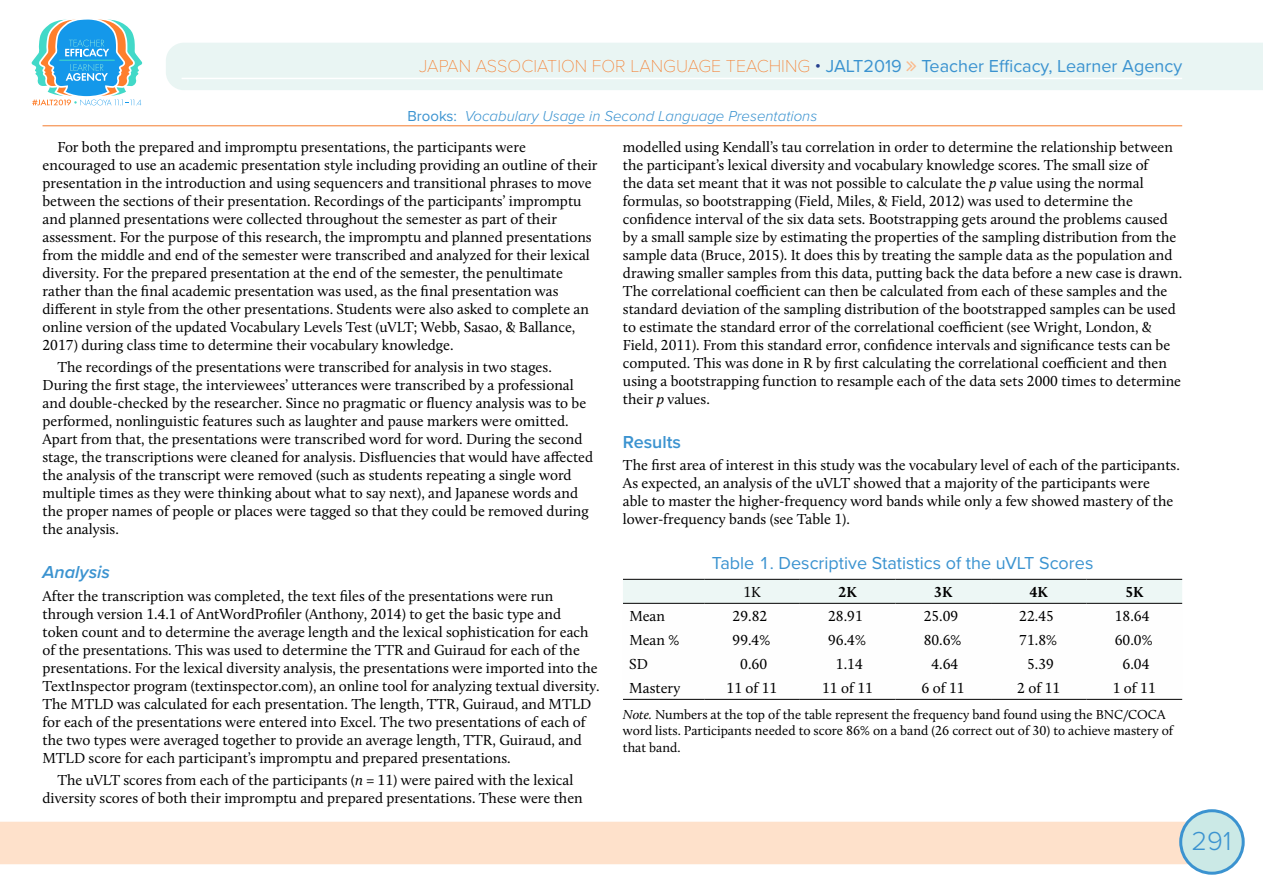
<style>
.page{position:relative;width:1263px;height:893px;background:#fff}
.page>*{position:absolute;margin:0;border:0;box-sizing:border-box;transform-origin:0 0}
.t1{font:300 27px "Proxima Nova";color:#3b93d0}
.t2{font:18px "Proxima Nova";color:#3b93d0}
.t3{font:italic 600 18px "Proxima Nova";color:#3b93d0}
.t4{font:600 18px "Proxima Nova";color:#3b93d0}
.t5{font:15px/18px "Calluna";color:#000}
.t6{font:italic 300 15px "Proxima Nova";color:#3b93d0}
.t7{font:700 15px "Calluna";color:#000}
.t8{font:13.5px/16.5px "Calluna";color:#000}
.s1{font-family:"Proxima Nova T";font-weight:100;color:#f57d2e}
.s2{font-weight:300;color:#25408f}
.s3{font-weight:400;font-style:normal}
.s4{font-style:italic}
</style>
<div class="page">
<div style="left:0;top:822px;width:1190px;height:42px;background:#fee1cb"></div>
<div style="left:1181px;top:811px;width:62px;height:62px;background:#cbe9e6;border-radius:50%"></div>
<div style="left:1179px;top:809px;width:66px;height:66px;border:3px solid #3b93d0;border-radius:50%"></div>
<svg style="left:31px;top:19px;width:112px;height:87px"></svg>
<div style="left:166px;top:43px;width:1097px;height:47px;background:#e9f5f3"></div>
<hr style="left:182px;top:78px;width:1000px;height:1px;background:#fff">
<hr style="left:43px;top:126px;width:1139px;height:1px;background:#f57d2e">
<div style="left:623px;top:580px;width:559px;height:23px;background:#edf7f5"></div>
<svg style="left:623px;top:698px;width:559px;height:1px"></svg>
<hr style="left:623px;top:579px;width:81px;height:1px;background:#000">
<hr style="left:704px;top:579px;width:96px;height:1px;background:#000">
<hr style="left:800px;top:579px;width:95px;height:1px;background:#000">
<hr style="left:895px;top:579px;width:96px;height:1px;background:#000">
<hr style="left:991px;top:579px;width:95px;height:1px;background:#000">
<hr style="left:1086px;top:579px;width:96px;height:1px;background:#000">
<hr style="left:623px;top:603px;width:81px;height:1px;background:#000">
<hr style="left:704px;top:603px;width:96px;height:1px;background:#000">
<hr style="left:800px;top:603px;width:95px;height:1px;background:#000">
<hr style="left:895px;top:603px;width:96px;height:1px;background:#000">
<hr style="left:991px;top:603px;width:95px;height:1px;background:#000">
<hr style="left:1086px;top:603px;width:96px;height:1px;background:#000">
<hr style="left:623px;top:699px;width:81px;height:1px;background:#000">
<hr style="left:704px;top:699px;width:96px;height:1px;background:#000">
<hr style="left:800px;top:699px;width:95px;height:1px;background:#000">
<hr style="left:895px;top:699px;width:96px;height:1px;background:#000">
<hr style="left:991px;top:699px;width:95px;height:1px;background:#000">
<hr style="left:1086px;top:699px;width:96px;height:1px;background:#000">
<svg style="left:907px;top:61px;width:9px;height:10px"></svg>
<p class="t2" style="left:419px;top:52px;width:764px"><span class="s1">JAPAN ASSOCIATION FOR LANGUAGE TEACHING</span> <span class="s2">•</span> JALT2019 Teacher Efficacy, Learner Agency</p>
<p class="t6" style="left:407px;top:105px;width:411px"><span class="s3">Brooks:</span> Vocabulary Usage in Second Language Presentations</p>
<p class="t5" style="left:43px;top:137px;width:556px;text-indent:15px">For both the prepared and impromptu presentations, the participants were encouraged to use an academic presentation style including providing an outline of their presentation in the introduction and using sequencers and transitional phrases to move between the sections of their presentation. Recordings of the participants’ impromptu and planned presentations were collected throughout the semester as part of their assessment. For the purpose of this research, the impromptu and planned presentations from the middle and end of the semester were transcribed and analyzed for their lexical diversity. For the prepared presentation at the end of the semester, the penultimate rather than the final academic presentation was used, as the final presentation was different in style from the other presentations. Students were also asked to complete an online version of the updated Vocabulary Levels Test (uVLT; Webb, Sasao, &amp; Ballance, 2017) during class time to determine their vocabulary knowledge.</p>
<p class="t5" style="left:43px;top:358px;width:552px;text-indent:15px">The recordings of the presentations were transcribed for analysis in two stages.<br>During the first stage, the interviewees’ utterances were transcribed by a professional and double-checked by the researcher. Since no pragmatic or fluency analysis was to be performed, nonlinguistic features such as laughter and pause markers were omitted.<br>Apart from that, the presentations were transcribed word for word. During the second stage, the transcriptions were cleaned for analysis. Disfluencies that would have affected the analysis of the transcript were removed (such as students repeating a single word multiple times as they were thinking about what to say next), and Japanese words and the proper names of people or places were tagged so that they could be removed during the analysis.</p>
<p class="t3" style="left:43px;top:559px;width:69px">Analysis</p>
<p class="t5" style="left:43px;top:586px;width:559px">After the transcription was completed, the text files of the presentations were run through version 1.4.1 of AntWordProfiler (Anthony, 2014) to get the basic type and token count and to determine the average length and the lexical sophistication for each of the presentations. This was used to determine the TTR and Guiraud for each of the presentations. For the lexical diversity analysis, the presentations were imported into the TextInspector program (textinspector.com), an online tool for analyzing textual diversity.<br>The MTLD was calculated for each presentation. The length, TTR, Guiraud, and MTLD for each of the presentations were entered into Excel. The two presentations of each of the two types were averaged together to provide an average length, TTR, Guiraud, and MTLD score for each participant’s impromptu and prepared presentations.</p>
<p class="t5" style="left:43px;top:771px;width:542px;text-align:center">The uVLT scores from each of the participants (<span class="s4">n</span> = 11) were paired with the lexical diversity scores of both their impromptu and prepared presentations. These were then</p>
<p class="t5" style="left:623px;top:137px;width:561px">modelled using Kendall’s tau correlation in order to determine the relationship between the participant’s lexical diversity and vocabulary knowledge scores. The small size of<br>the data set meant that it was not possible to calculate the <span class="s4">p</span> value using the normal formulas, so bootstrapping (Field, Miles, &amp; Field, 2012) was used to determine the confidence interval of the six data sets. Bootstrapping gets around the problems caused by a small sample size by estimating the properties of the sampling distribution from the sample data (Bruce, 2015). It does this by treating the sample data as the population and drawing smaller samples from this data, putting back the data before a new case is drawn.<br>The correlational coefficient can then be calculated from each of these samples and the standard deviation of the sampling distribution of the bootstrapped samples can be used to estimate the standard error of the correlational coefficient (see Wright, London, &amp; Field, 2011). From this standard error, confidence intervals and significance tests can be computed. This was done in R by first calculating the correlational coefficient and then using a bootstrapping function to resample each of the data sets 2000 times to determine their <span class="s4">p</span> values.</p>
<p class="t4" style="left:623px;top:429px;width:60px">Results</p>
<p class="t5" style="left:623px;top:456px;width:558px">The first area of interest in this study was the vocabulary level of each of the participants.<br>As expected, an analysis of the uVLT showed that a majority of the participants were<br>able to master the higher-frequency word bands while only a few showed mastery of the lower-frequency bands (see Table 1).</p>
<p class="t2" style="left:712px;top:549px;width:383px">Table 1. Descriptive Statistics of the uVLT Scores</p>
<p class="t5" style="left:743px;top:583px;width:19px">1K</p>
<p class="t7" style="left:839px;top:583px;width:20px">2K</p>
<p class="t7" style="left:934px;top:583px;width:20px">3K</p>
<p class="t7" style="left:1030px;top:583px;width:20px">4K</p>
<p class="t7" style="left:1125px;top:583px;width:20px">5K</p>
<p class="t5" style="left:629px;top:607px;width:37px">Mean</p>
<p class="t5" style="left:732px;top:607px;width:36px">29.82</p>
<p class="t5" style="left:828px;top:607px;width:36px">28.91</p>
<p class="t5" style="left:924px;top:607px;width:36px">25.09</p>
<p class="t5" style="left:1019px;top:607px;width:36px">22.45</p>
<p class="t5" style="left:1115px;top:607px;width:36px">18.64</p>
<p class="t5" style="left:629px;top:631px;width:51px">Mean %</p>
<p class="t5" style="left:732px;top:631px;width:39px">99.4%</p>
<p class="t5" style="left:828px;top:631px;width:39px">96.4%</p>
<p class="t5" style="left:924px;top:631px;width:39px">80.6%</p>
<p class="t5" style="left:1019px;top:631px;width:39px">71.8%</p>
<p class="t5" style="left:1115px;top:631px;width:39px">60.0%</p>
<p class="t5" style="left:629px;top:655px;width:20px">SD</p>
<p class="t5" style="left:740px;top:655px;width:28px">0.60</p>
<p class="t5" style="left:836px;top:655px;width:28px">1.14</p>
<p class="t5" style="left:931px;top:655px;width:28px">4.64</p>
<p class="t5" style="left:1027px;top:655px;width:28px">5.39</p>
<p class="t5" style="left:1122px;top:655px;width:28px">6.04</p>
<p class="t5" style="left:629px;top:679px;width:53px">Mastery</p>
<p class="t5" style="left:727px;top:679px;width:52px">11 of 11</p>
<p class="t5" style="left:822px;top:679px;width:52px">11 of 11</p>
<p class="t5" style="left:922px;top:679px;width:45px">6 of 11</p>
<p class="t5" style="left:1017px;top:679px;width:45px">2 of 11</p>
<p class="t5" style="left:1113px;top:679px;width:45px">1 of 11</p>
<p class="t8" style="left:623px;top:706px;width:552px"><span class="s4">Note.</span> Numbers at the top of the table represent the frequency band found using the BNC/COCA word lists. Participants needed to score 86% on a band (26 correct out of 30) to achieve mastery of that band.</p>
<h1 class="t1" style="left:1191px;top:820px;width:41px">291</h1>
</div>
